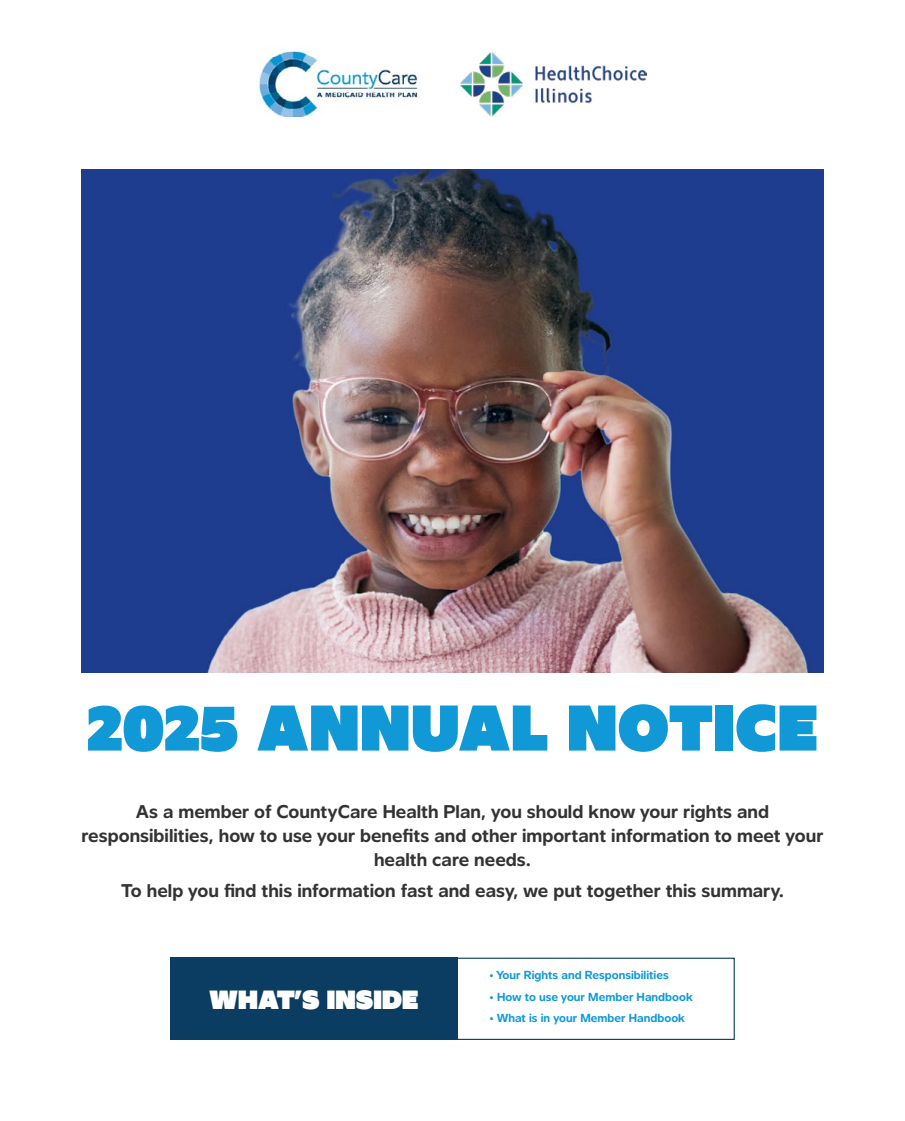
<style>
.page{position:relative;width:905px;height:1121px;background:#fff}
.page>*{position:absolute;margin:0;border:0;box-sizing:border-box;transform-origin:0 0}
.t1{font:900 63px "Gaba";letter-spacing:.02em;color:#1099d6}
.t2{font:900 25.8px "Gaba";letter-spacing:.01em;color:#fff}
.t3{font:700 18px/24px "Gaba";color:#333334;text-align:center}
.t4{font:700 11.4px "Gaba";color:#1099d6}
</style>
<div class="page">
<div style="left:383px;top:957px;width:351px;height:82px;border:1px solid #0b3c61"></div>
<div style="left:170px;top:957px;width:287px;height:83px;background:#0b3c61"></div>
<img style="left:81px;top:169px;width:743px;height:504px">
<img style="left:259px;top:51px;width:161px;height:66px">
<img style="left:460px;top:52px;width:186px;height:65px">
<h1 class="t1" style="left:87px;top:674px;width:731px">2025 ANNUAL NOTICE</h1>
<p class="t3" style="left:81px;top:797px;width:743px">As a member of CountyCare Health Plan, you should know your rights and responsibilities, how to use your benefits and other important information to meet your health care needs.</p>
<p class="t3" style="left:121px;top:876px;width:664px">To help you find this information fast and easy, we put together this summary.</p>
<h2 class="t2" style="left:210px;top:977px;width:210px">WHAT’S INSIDE</h2>
<p class="t4" style="left:489px;top:965px;width:180px">• Your Rights and Responsibilities</p>
<p class="t4" style="left:489px;top:987px;width:205px">• How to use your Member Handbook</p>
<p class="t4" style="left:489px;top:1009px;width:197px">• What is in your Member Handbook</p>
</div>
